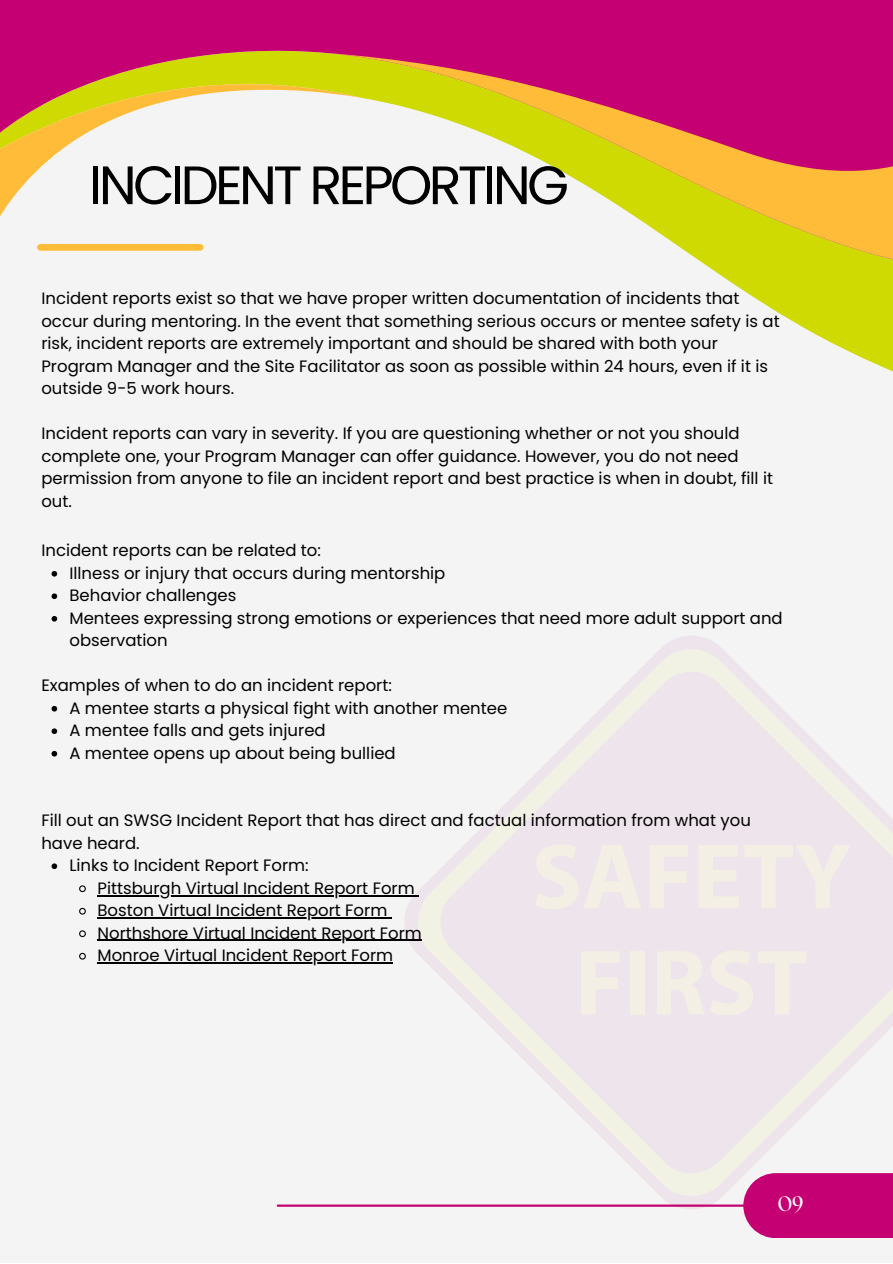
<style>
.page{position:relative;width:893px;height:1264px;background:#fff}
.page>*{position:absolute;margin:0;border:0;box-sizing:border-box;transform-origin:0 0}
.t1{font:54px "Poppins";letter-spacing:-.07em;color:#000}
.t2{font:700 21px "The Seasons";color:#fff}
.t3{font:16.5px/22.5px "Poppins";color:#000}
</style>
<div class="page">
<div style="left:0;top:0;width:892px;height:1262px;background:#f4f4f4"></div>
<svg style="left:710px;top:268px;width:182px;height:103px;fill:#cfda03"></svg>
<div style="left:0;top:0;width:892px;height:53px;background:#c50072"></div>
<svg style="left:0;top:41px;width:363px;height:210px"></svg>
<svg style="left:323px;top:53px;width:569px;height:215px"></svg>
<div style="left:743px;top:1211px;width:149px;height:26px;background:#c50072"></div>
<div style="left:40px;top:244px;width:160px;height:7px;background:#ffbc39"></div>
<hr style="left:278px;top:1204px;width:479px;height:2px;background:#c50072">
<svg style="left:401px;top:636px;width:491px;height:575px"></svg>
<svg style="left:414px;top:645px;width:478px;height:554px"></svg>
<svg style="left:436px;top:668px;width:456px;height:509px;fill:#eee4eb"></svg>
<div style="left:535px;top:844px;width:106px;height:65px;background:#f1eae7"></div>
<svg style="left:649px;top:845px;width:39px;height:63px"></svg>
<svg style="left:698px;top:845px;width:40px;height:63px"></svg>
<svg style="left:744px;top:845px;width:106px;height:63px"></svg>
<svg style="left:581px;top:951px;width:38px;height:63px"></svg>
<div style="left:630px;top:951px;width:14px;height:63px;background:#f4efe4"></div>
<div style="left:657px;top:950px;width:149px;height:65px;background:#f2ebe7"></div>
<svg style="left:52px;top:863px;width:5px;height:6px"></svg>
<svg style="left:79px;top:885px;width:7px;height:8px"></svg>
<hr style="left:97px;top:894px;width:317px;height:2px;background:#000">
<svg style="left:79px;top:907px;width:7px;height:8px"></svg>
<hr style="left:97px;top:917px;width:290px;height:1px;background:#000">
<svg style="left:79px;top:930px;width:7px;height:7px"></svg>
<hr style="left:97px;top:939px;width:325px;height:2px;background:#000">
<svg style="left:79px;top:952px;width:7px;height:8px"></svg>
<hr style="left:97px;top:962px;width:296px;height:1px;background:#000">
<svg style="left:52px;top:571px;width:5px;height:5px"></svg>
<svg style="left:52px;top:593px;width:5px;height:6px"></svg>
<svg style="left:52px;top:616px;width:5px;height:5px"></svg>
<svg style="left:52px;top:706px;width:5px;height:5px"></svg>
<svg style="left:52px;top:728px;width:5px;height:6px"></svg>
<svg style="left:52px;top:751px;width:5px;height:5px"></svg>
<p class="t1" style="left:89px;top:147px;width:481px">INCIDENT REPORTING</p>
<p class="t3" style="left:41px;top:287px;width:739px">Incident reports exist so that we have proper written documentation of incidents that occur during mentoring. In the event that something serious occurs or mentee safety is at risk, incident reports are extremely important and should be shared with both your Program Manager and the Site Facilitator as soon as possible within 24 hours, even if it is outside 9-5 work hours.</p>
<p class="t3" style="left:41px;top:422px;width:733px">Incident reports can vary in severity. If you are questioning whether or not you should complete one, your Program Manager can offer guidance. However, you do not need permission from anyone to file an incident report and best practice is when in doubt, fill it out.</p>
<p class="t3" style="left:41px;top:539px;width:281px">Incident reports can be related to:</p>
<p class="t3" style="left:69px;top:562px;width:377px">Illness or injury that occurs during mentorship</p>
<p class="t3" style="left:69px;top:584px;width:168px">Behavior challenges</p>
<p class="t3" style="left:69px;top:607px;width:714px">Mentees expressing strong emotions or experiences that need more adult support and observation</p>
<p class="t3" style="left:41px;top:674px;width:352px">Examples of when to do an incident report:</p>
<p class="t3" style="left:69px;top:696px;width:439px">A mentee starts a physical fight with another mentee</p>
<p class="t3" style="left:69px;top:719px;width:258px">A mentee falls and gets injured</p>
<p class="t3" style="left:69px;top:741px;width:328px">A mentee opens up about being bullied</p>
<p class="t3" style="left:41px;top:809px;width:711px">Fill out an SWSG Incident Report that has direct and factual information from what you have heard.</p>
<p class="t3" style="left:69px;top:854px;width:241px">Links to Incident Report Form:</p>
<p class="t3" style="left:97px;top:876px;width:318px">Pittsburgh Virtual Incident Report Form</p>
<p class="t3" style="left:97px;top:899px;width:291px">Boston Virtual Incident Report Form</p>
<p class="t3" style="left:97px;top:921px;width:326px">Northshore Virtual Incident Report Form</p>
<p class="t3" style="left:97px;top:944px;width:297px">Monroe Virtual Incident Report Form</p>
<p class="t2" style="left:777px;top:1194px;width:27px">09</p>
</div>
